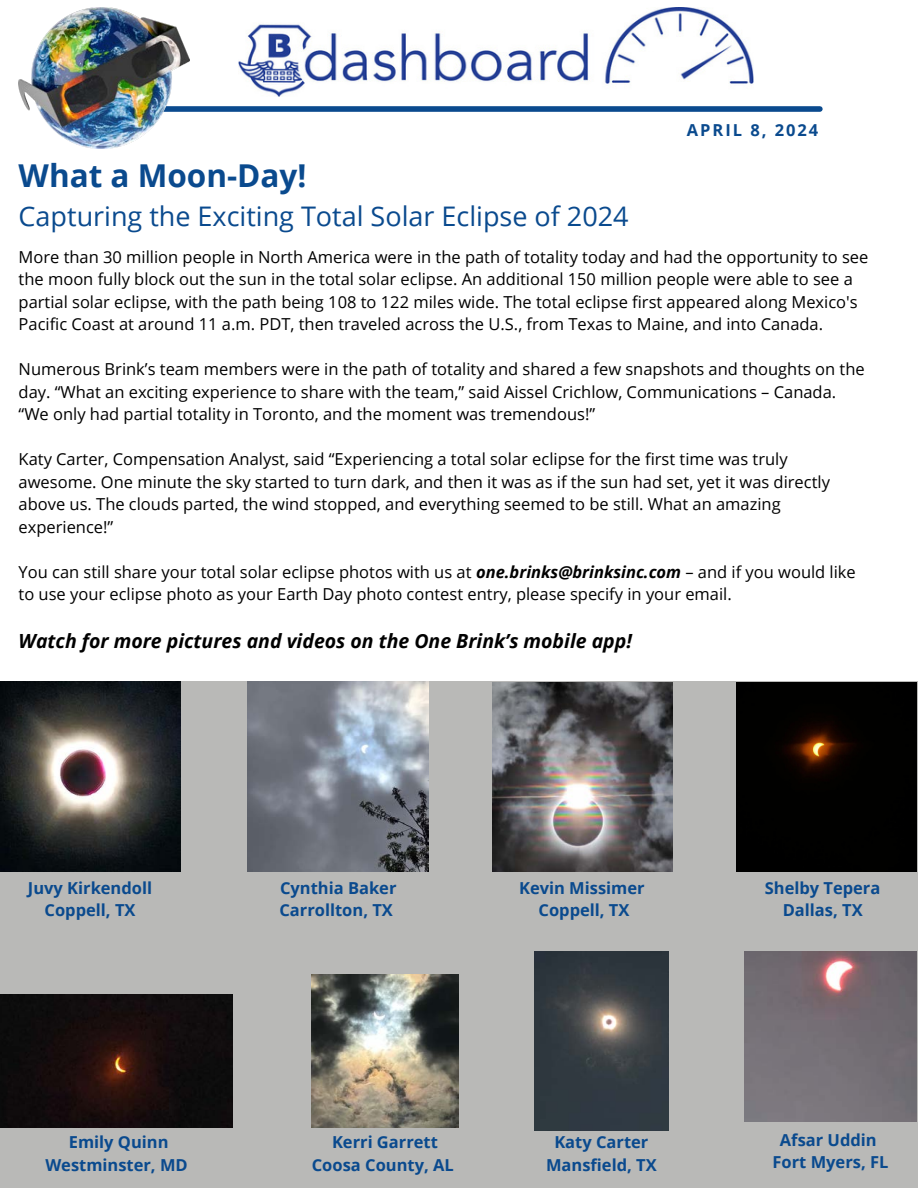
<style>
.page{position:relative;width:918px;height:1188px;background:#fff}
.page>*{position:absolute;margin:0;border:0;box-sizing:border-box;transform-origin:0 0}
.t1{font:700 31.5px "Open Sans";color:#0a4a8e}
.t2{font:27px "Open Sans";color:#0a4a8e}
.t3{font:italic 700 19.5px "Open Sans";color:#000}
.t4{font:16.5px/22.5px "Open Sans";color:#000}
.t5{font:700 16.5px/22.5px "Open Sans";color:#0a4a8e;text-align:center}
.t6{font:700 16.5px "Open Sans";letter-spacing:.12em;color:#0a4a8e}
.s1{font-weight:700;font-style:italic}
</style>
<div class="page">
<div style="left:158px;top:106px;width:662px;height:6px;background:#0a4a8e"></div>
<img style="left:238px;top:8px;width:515px;height:89px">
<img style="left:19px;top:8px;width:171px;height:140px">
<div style="left:0;top:681px;width:918px;height:507px;background:#b9b9b7"></div>
<img style="left:0;top:681px;width:180px;height:190px">
<img style="left:248px;top:681px;width:181px;height:190px">
<img style="left:736px;top:682px;width:180px;height:189px">
<img style="left:0;top:994px;width:233px;height:133px">
<img style="left:312px;top:974px;width:146px;height:153px">
<img style="left:745px;top:952px;width:172px;height:170px">
<img style="left:534px;top:952px;width:134px;height:179px">
<img style="left:493px;top:682px;width:180px;height:189px">
<p class="t1" style="left:19px;top:153px;width:289px">What a Moon-Day!</p>
<p class="t2" style="left:19px;top:197px;width:612px">Capturing the Exciting Total Solar Eclipse of 2024</p>
<h4 class="t6" style="left:687px;top:118px;width:133px">APRIL 8, 2024</h4>
<h1 class="t4" style="left:19px;top:245px;width:851px">More than 30 million people in North America were in the path of totality today and had the opportunity to see the moon fully block out the sun in the total solar eclipse. An additional 150 million people were able to see a partial solar eclipse, with the path being 108 to 122 miles wide. The total eclipse first appeared along Mexico's Pacific Coast at around 11 a.m. PDT, then traveled across the U.S., from Texas to Maine, and into Canada.</h1>
<p class="t4" style="left:19px;top:357px;width:848px">Numerous Brink’s team members were in the path of totality and shared a few snapshots and thoughts on the day. “What an exciting experience to share with the team,” said Aissel Crichlow, Communications – Canada. “We only had partial totality in Toronto, and the moment was tremendous!”</p>
<p class="t4" style="left:19px;top:447px;width:813px">Katy Carter, Compensation Analyst, said “Experiencing a total solar eclipse for the first time was truly awesome. One minute the sky started to turn dark, and then it was as if the sun had set, yet it was directly above us. The clouds parted, the wind stopped, and everything seemed to be still. What an amazing experience!”</p>
<p class="t4" style="left:19px;top:560px;width:839px">You can still share your total solar eclipse photos with us at <span class="s1">one.brinks@brinksinc.com</span> – and if you would like to use your eclipse photo as your Earth Day photo contest entry, please specify in your email.</p>
<p class="t3" style="left:19px;top:628px;width:615px">Watch for more pictures and videos on the One Brink’s mobile app!</p>
<h4 class="t5" style="left:28px;top:876px;width:126px">Juvy Kirkendoll<br>Coppell, TX</h4>
<p class="t5" style="left:279px;top:876px;width:119px;text-align:left">Cynthia Baker<br>Carrollton, TX</p>
<h4 class="t5" style="left:765px;top:876px;width:117px">Shelby Tepera<br>Dallas, TX</h4>
<h4 class="t5" style="left:519px;top:876px;width:127px">Kevin Missimer<br>Coppell, TX</h4>
<p class="t5" style="left:45px;top:1131px;width:144px">Emily Quinn<br>Westminster, MD</p>
<p class="t5" style="left:312px;top:1131px;width:143px">Kerri Garrett<br>Coosa County, AL</p>
<p class="t5" style="left:773px;top:1128px;width:117px">Afsar Uddin<br>Fort Myers, FL</p>
<h4 class="t5" style="left:546px;top:1131px;width:112px">Katy Carter<br>Mansfield, TX</h4>
</div>
